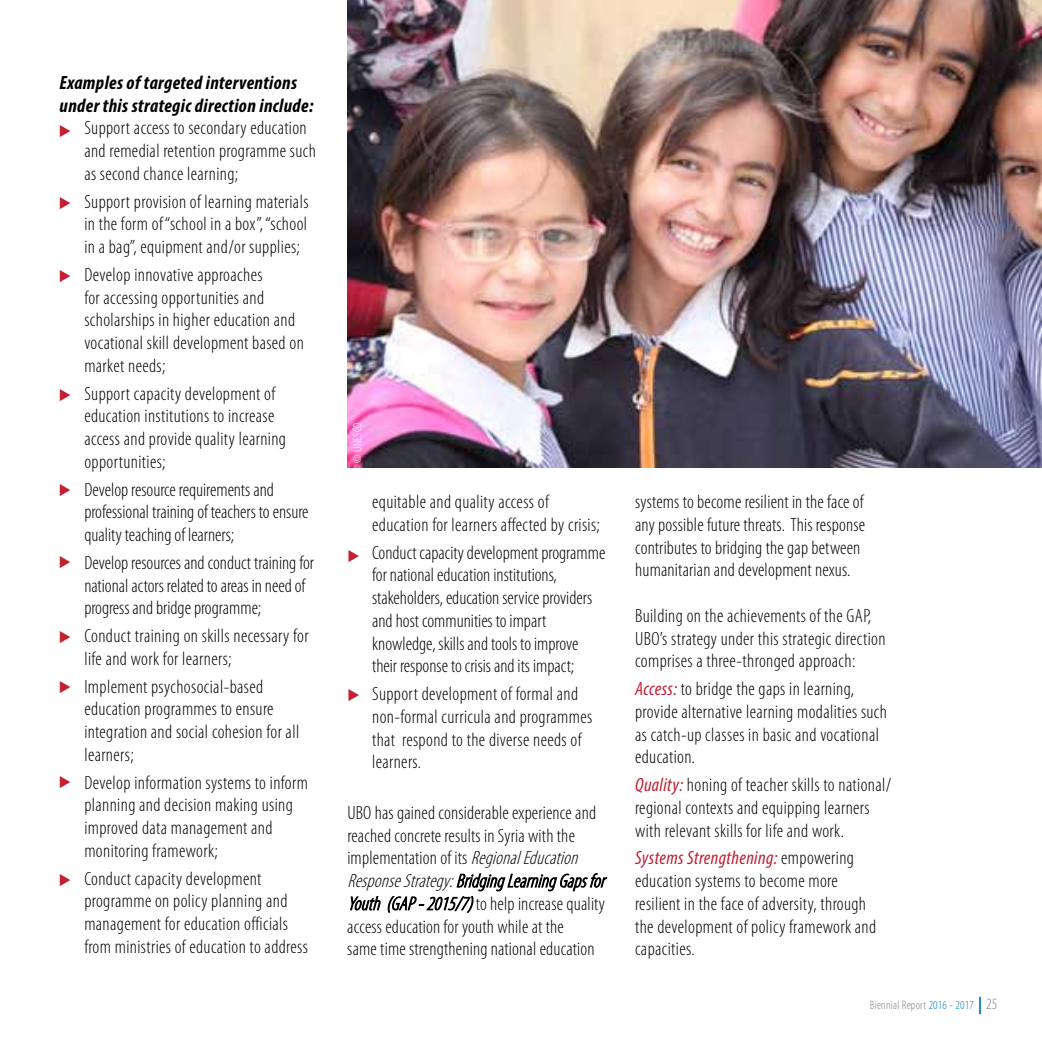
<style>
.page{position:relative;width:1042px;height:1042px;background:#fff}
.page>*{position:absolute;margin:0;border:0;box-sizing:border-box;transform-origin:0 0}
.t1{font:300 condensed 19.25px/22.8px "Myriad Pro";letter-spacing:.02em;color:#000}
.t2{font:300 condensed 19.25px/22.8px "Myriad Pro";color:#000}
.t3{font:italic 700 condensed 19.25px/22.8px "Myriad Pro";letter-spacing:.02em;color:#000}
.t4{font:300 condensed 12.25px "Myriad Pro";letter-spacing:.02em;color:#808285}
.t5{font:300 condensed 12.25px "Myriad Pro";letter-spacing:.02em;color:#fff}
.s1{font-style:italic}
.s2{font-weight:400;font-style:italic;color:#c22033}
.s3{color:#007dc3}
.s4{font-size:15.75px}
</style>
<div class="page">
<svg style="left:979px;top:997px;width:2px;height:17px"></svg>
<img style="left:347px;top:0;width:695px;height:468px">
<svg style="left:350px;top:896px;width:31px;height:15px"></svg>
<svg style="left:387px;top:873px;width:220px;height:40px"></svg>
<p class="t3" style="left:60px;top:71px;width:255px">Examples of targeted interventions under this strategic direction include:</p>
<p class="t1" style="left:84px;top:117px;width:233px">Support access to secondary education and remedial retention programme such as second chance learning;</p>
<p class="t1" style="left:84px;top:190px;width:226px;text-align:justify">Support provision of learning materials in the form of “school in a box”, “school in a bag”, equipment and/or supplies;</p>
<p class="t1" style="left:84px;top:263px;width:221px">Develop innovative approaches<br>for accessing opportunities and scholarships in higher education and vocational skill development based on market needs;</p>
<p class="t1" style="left:84px;top:382px;width:203px">Support capacity development of education institutions to increase access and provide quality learning opportunities;</p>
<p class="t2" style="left:84px;top:478px;width:226px">Develop resource requirements and professional training of teachers to ensure quality teaching of learners;</p>
<p class="t2" style="left:84px;top:551px;width:231px">Develop resources and conduct training for national actors related to areas in need of progress and bridge programme;</p>
<p class="t1" style="left:84px;top:624px;width:226px">Conduct training on skills necessary for life and work for learners;</p>
<p class="t1" style="left:84px;top:675px;width:216px">Implement psychosocial-based education programmes to ensure integration and social cohesion for all learners;</p>
<p class="t1" style="left:84px;top:771px;width:225px">Develop information systems to inform planning and decision making using improved data management and monitoring framework;</p>
<p class="t1" style="left:84px;top:867px;width:225px">Conduct capacity development programme on policy planning and management for education officials from ministries of education to address</p>
<p class="t5" style="left:350px;top:463px;width:42px;rotate:-90deg">© UNESCO</p>
<p class="t1" style="left:372px;top:490px;width:229px">equitable and quality access of education for learners affected by crisis;</p>
<p class="t2" style="left:372px;top:541px;width:235px">Conduct capacity development programme for national education institutions, stakeholders, education service providers and host communities to impart knowledge, skills and tools to improve their response to crisis and its impact;</p>
<p class="t1" style="left:372px;top:682px;width:222px">Support development of formal and non-formal curricula and programmes that respond to the diverse needs of learners.</p>
<p class="t1" style="left:347px;top:801px;width:264px">UBO has gained considerable experience and reached concrete results in Syria with the implementation of its <span class="s1">RegionalEducation ResponseStrategy:BridgingLearningGapsfor Youth(GAP-2015/7)</span>to help increase quality access education for youth while at the<br>same time strengthening national education</p>
<p class="t1" style="left:635px;top:490px;width:231px">systems to become resilient in the face of any possible future threats. This response contributes to bridging the gap between humanitarian and development nexus.</p>
<p class="t1" style="left:635px;top:604px;width:252px">Building on the achievements of the GAP,<br>UBO’s strategy under this strategic direction comprises a three-thronged approach:</p>
<p class="t1" style="left:635px;top:677px;width:253px"><span class="s2">Access:</span> to bridge the gaps in learning, provide alternative learning modalities such as catch-up classes in basic and vocational education.</p>
<p class="t1" style="left:635px;top:773px;width:258px"><span class="s2">Quality:</span> honing of teacher skills to national/ regional contexts and equipping learners with relevant skills for life and work.</p>
<p class="t1" style="left:635px;top:846px;width:243px"><span class="s2">Systems Strengthening:</span> empowering education systems to become more resilient in the face of adversity, through the development of policy framework and capacities.</p>
<p class="t4" style="left:870px;top:997px;width:129px">Biennial Report <span class="s3">2016 - 2017</span> <span class="s4">25</span></p>
</div>
